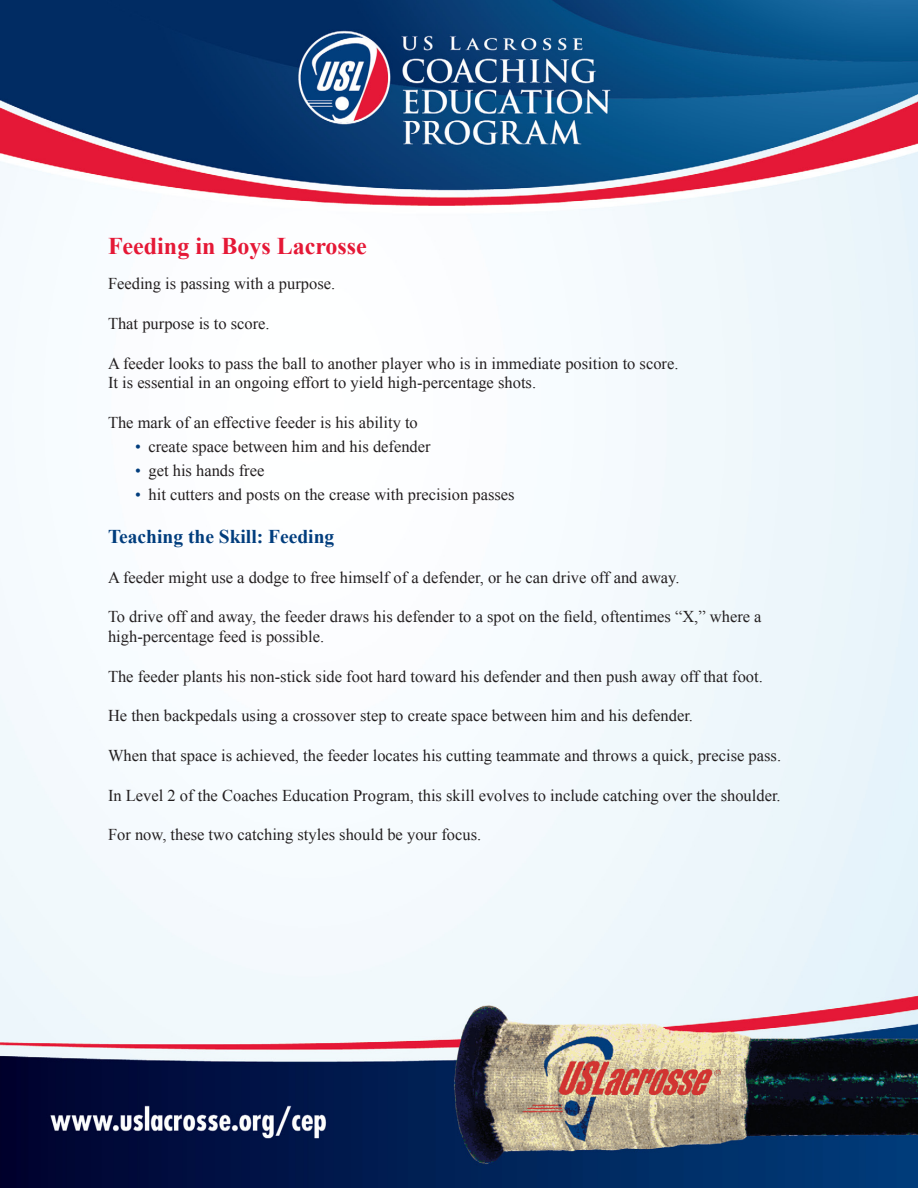
<style>
.page{position:relative;width:918px;height:1188px;background:#fff}
.page>*{position:absolute;margin:0;border:0;box-sizing:border-box;transform-origin:0 0}
.t1{font:700 24px "Times New Roman";color:#e51836}
.t2{font:700 19.5px "Times New Roman";color:#013d7d}
.t3{font:16.5px "Times New Roman";color:#231f20}
.s1{color:#013d7d}
</style>
<div class="page">
<img style="left:0;top:0;width:918px;height:1188px">
<p class="t1" style="left:108px;top:229px;width:260px">Feeding in Boys Lacrosse</p>
<p class="t3" style="left:108px;top:274px;width:229px">Feeding is passing with a purpose.</p>
<p class="t3" style="left:108px;top:314px;width:163px">That purpose is to score.</p>
<p class="t3" style="left:108px;top:353px;width:572px">A feeder looks to pass the ball to another player who is in immediate position to score.</p>
<p class="t3" style="left:108px;top:373px;width:430px">It is essential in an ongoing effort to yield high-percentage shots.</p>
<p class="t3" style="left:108px;top:413px;width:311px">The mark of an effective feeder is his ability to</p>
<p class="t3" style="left:135px;top:437px;width:297px"><span class="s1">•</span> create space between him and his defender</p>
<p class="t3" style="left:135px;top:461px;width:131px"><span class="s1">•</span> get his hands free</p>
<p class="t3" style="left:135px;top:485px;width:381px"><span class="s1">•</span> hit cutters and posts on the crease with precision passes</p>
<p class="t2" style="left:108px;top:523px;width:228px">Teaching the Skill: Feeding</p>
<p class="t3" style="left:108px;top:568px;width:573px">A feeder might use a dodge to free himself of a defender, or he can drive off and away.</p>
<p class="t3" style="left:108px;top:607px;width:655px">To drive off and away, the feeder draws his defender to a spot on the field, oftentimes “X,” where a</p>
<p class="t3" style="left:108px;top:627px;width:218px">high-percentage feed is possible.</p>
<p class="t3" style="left:108px;top:667px;width:656px">The feeder plants his non-stick side foot hard toward his defender and then push away off that foot.</p>
<p class="t3" style="left:108px;top:706px;width:587px">He then backpedals using a crossover step to create space between him and his defender.</p>
<p class="t3" style="left:108px;top:746px;width:675px">When that space is achieved, the feeder locates his cutting teammate and throws a quick, precise pass.</p>
<p class="t3" style="left:108px;top:785px;width:674px">In Level 2 of the Coaches Education Program, this skill evolves to include catching over the shoulder.</p>
<p class="t3" style="left:108px;top:825px;width:375px">For now, these two catching styles should be your focus.</p>
</div>
